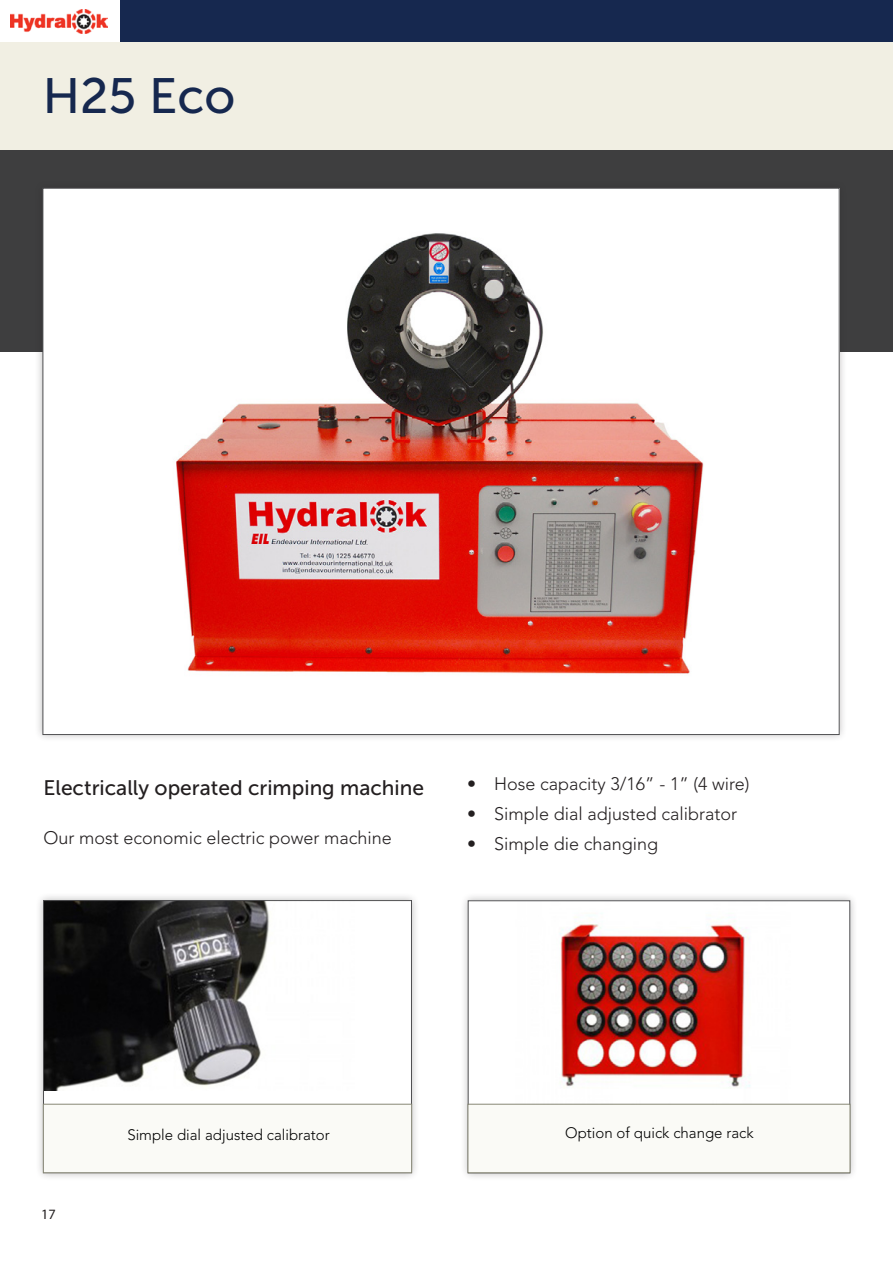
<style>
.page{position:relative;width:893px;height:1263px;background:#fff}
.page>*{position:absolute;margin:0;border:0;box-sizing:border-box;transform-origin:0 0}
.t1{font:49.5px "Museo Sans 500";color:#16284f}
.t2{font:21px "Museo Sans 500";color:#231f20}
.t3{font:300 18px "Avenir LT Std";color:#231f20}
.t4{font:300 15px "Avenir LT Std";color:#000}
.t5{font:14.25px "Myriad Pro";color:#231f20}
</style>
<div class="page">
<div style="left:0;top:150px;width:893px;height:202px;background:#3e3e3f"></div>
<div style="left:121px;top:0;width:772px;height:42px;background:#16284f"></div>
<div style="left:0;top:42px;width:893px;height:107px;background:#f1efe3"></div>
<img style="left:10px;top:9px;width:97px;height:24px">
<div style="left:35px;top:180px;width:812px;height:563px;background:#231f20;opacity:.3"></div>
<div style="left:43px;top:188px;width:796px;height:546px;background:#fff"></div>
<img style="left:176px;top:233px;width:528px;height:441px">
<div style="left:35px;top:892px;width:385px;height:289px;background:#231f20;opacity:.3"></div>
<div style="left:44px;top:900px;width:367px;height:273px;background:#fff"></div>
<img style="left:45px;top:902px;width:225px;height:189px">
<div style="left:460px;top:892px;width:398px;height:289px;background:#231f20;opacity:.3"></div>
<div style="left:468px;top:901px;width:382px;height:272px;background:#fff"></div>
<img style="left:515px;top:917px;width:275px;height:187px">
<div style="left:43px;top:1104px;width:369px;height:69px;background:#fafaf6;border:1px solid #878776"></div>
<div style="left:468px;top:1104px;width:382px;height:69px;background:#fafaf6;border:1px solid #878776"></div>
<p class="t1" style="left:43px;top:68px;width:194px">H25 Eco</p>
<p class="t2" style="left:43px;top:776px;width:382px">Electrically operated crimping machine</p>
<p class="t3" style="left:43px;top:827px;width:350px">Our most economic electric power machine</p>
<p class="t3" style="left:467px;top:773px;width:284px">• Hose capacity 3/16” - 1” (4 wire)</p>
<p class="t3" style="left:467px;top:803px;width:271px">• Simple dial adjusted calibrator</p>
<p class="t3" style="left:467px;top:833px;width:193px">• Simple die changing</p>
<p class="t5" style="left:41px;top:1206px;width:16px">17</p>
<p class="t4" style="left:127px;top:1126px;width:204px">Simple dial adjusted calibrator</p>
<p class="t4" style="left:565px;top:1124px;width:190px">Option of quick change rack</p>
</div>
